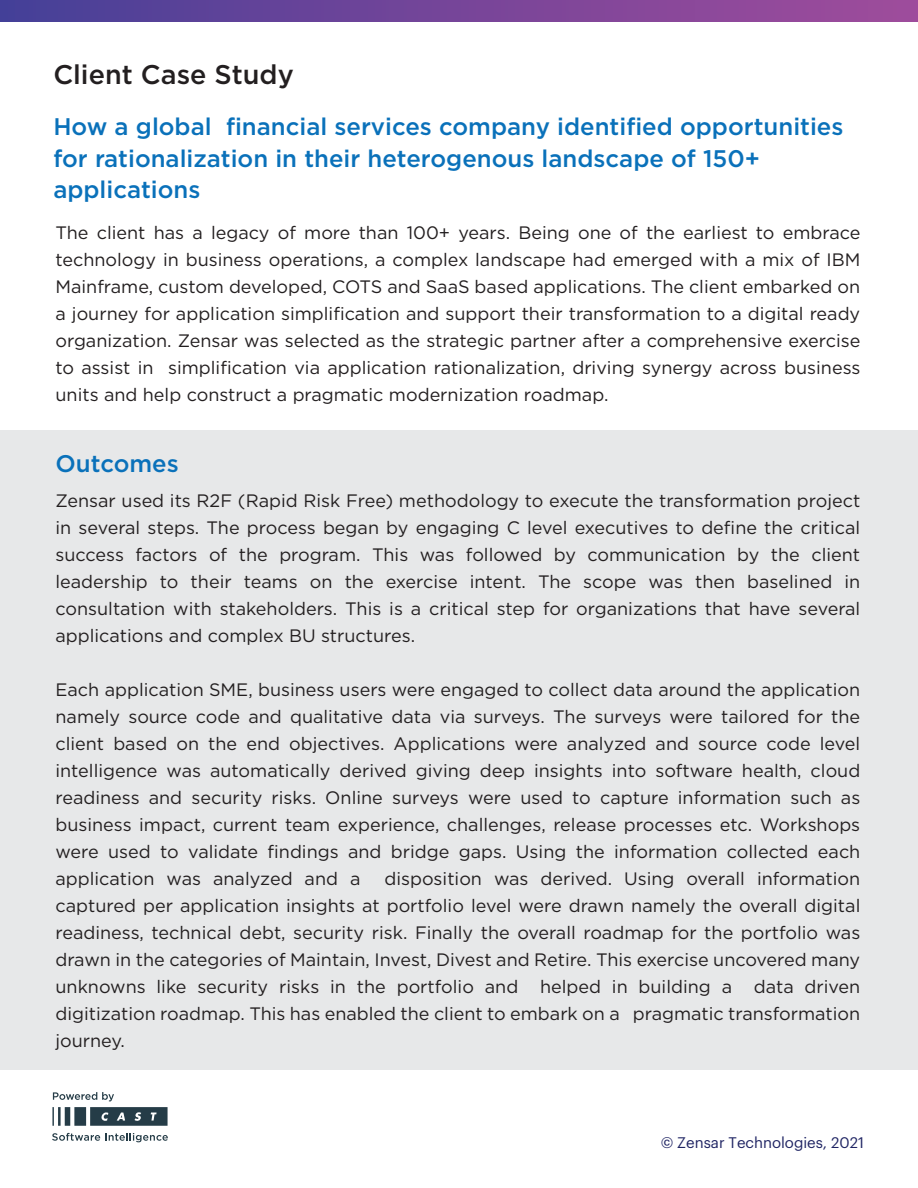
<style>
.page{position:relative;width:918px;height:1188px;background:#fff}
.page>*{position:absolute;margin:0;border:0;box-sizing:border-box;transform-origin:0 0}
.t1{font:500 27px "Gotham";color:#231f20}
.t2{font:500 24px/31.5px "Gotham";color:#0a71ba}
.t3{font:18px/27px "Gotham";color:#231f20;text-align:justify}
.t4{font:15px "Graphik";color:#1f2463}
</style>
<div class="page">
<div style="left:0;top:430px;width:918px;height:639px;background:#e7e8e9"></div>
<div style="left:0;top:0;width:918px;height:22px;background:linear-gradient(to right,#474098,#a14b9b)"></div>
<svg style="left:52px;top:1107px;width:116px;height:19px;background:#54666f"></svg>
<svg style="left:53px;top:1092px;width:61px;height:9px"></svg>
<svg style="left:52px;top:1133px;width:116px;height:9px"></svg>
<h1 class="t1" style="left:53px;top:57px;width:242px">Client Case Study</h1>
<h2 class="t2" style="left:53px;top:111px;width:792px">How a global financial services company identified opportunities for rationalization in their heterogenous landscape of 150+ applications</h2>
<p class="t3" style="left:56px;top:219px;width:806px">The client has a legacy of more than 100+ years. Being one of the earliest to embrace technology in business operations, a complex landscape had emerged with a mix of IBM Mainframe, custom developed, COTS and SaaS based applications. The client embarked on a journey for application simplification and support their transformation to a digital ready organization. Zensar was selected as the strategic partner after a comprehensive exercise to assist in simplification via application rationalization, driving synergy across business units and help construct a pragmatic modernization roadmap.</p>
<h2 class="t2" style="left:56px;top:447px;width:125px">Outcomes</h2>
<p class="t3" style="left:56px;top:486px;width:806px">Zensar used its R2F (Rapid Risk Free) methodology to execute the transformation project in several steps. The process began by engaging C level executives to define the critical success factors of the program. This was followed by communication by the client leadership to their teams on the exercise intent. The scope was then baselined in consultation with stakeholders. This is a critical step for organizations that have several applications and complex BU structures.</p>
<p class="t3" style="left:56px;top:675px;width:806px">Each application SME, business users were engaged to collect data around the application namely source code and qualitative data via surveys. The surveys were tailored for the client based on the end objectives. Applications were analyzed and source code level intelligence was automatically derived giving deep insights into software health, cloud readiness and security risks. Online surveys were used to capture information such as business impact, current team experience, challenges, release processes etc. Workshops were used to validate findings and bridge gaps. Using the information collected each application was analyzed and a</p>
<p class="t3" style="left:56px;top:864px;width:806px;text-indent:329px">disposition was derived. Using overall information captured per application insights at portfolio level were drawn namely the overall digital readiness, technical debt, security risk. Finally the overall roadmap for the portfolio was drawn in the categories of Maintain, Invest, Divest and Retire. This exercise uncovered many unknowns like security risks in the portfolio and helped in building a data driven digitization roadmap. This has enabled the client to embark on a pragmatic transformation journey.</p>
<p class="t4" style="left:661px;top:1131px;width:205px">© Zensar Technologies, 2021</p>
</div>
